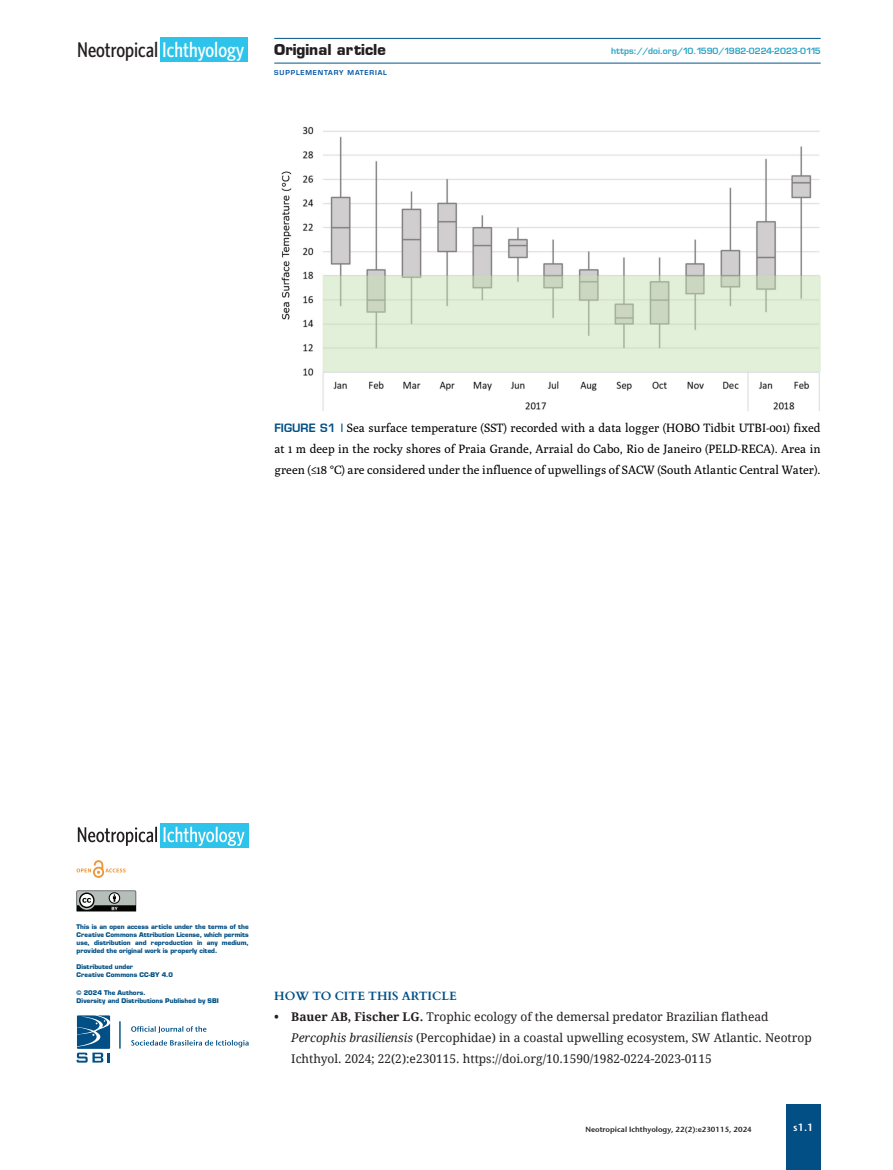
<style>
.page{position:relative;width:893px;height:1170px;background:#fff}
.page>*{position:absolute;margin:0;border:0;box-sizing:border-box;transform-origin:0 0}
.t1{font:500 21.3px "Whitney Condensed";color:#231f20}
.t2{font:700 15.75px "Eugenio";color:#231f20}
.Leg_Tabela{font:12px/21px "Poly";color:#000;text-align:justify}
.t3{font:12px/21px "Droid Serif";color:#231f20}
.t4{font:700 12px "Cardo";color:#014f84}
.t5{font:10.5px "Stone Sans Sem ITCTT Semi";color:#fff}
.t6{font:9px "Eugenio Medium Normal";color:#26a3c4}
.t7{font:7.5px "Stone Sans Sem ITCTT Semi";color:#231f20}
.t8{font:7.05px "Eugenio Medium Normal";letter-spacing:.12em;color:#0155a7}
.t9{font:700 6.75px/8.1px "Eugenio";color:#014f84}
.s1{color:#fff}
.s2{font-family:"Eugenio Medium Normal";color:#015085}
.s3{font-weight:700}
.s4{font-style:italic}
</style>
<div class="page">
<div style="left:786px;top:1104px;width:35px;height:65px;background:#014f84"></div>
<hr style="left:274px;top:63px;width:547px;height:1px;background:#01558c">
<hr style="left:274px;top:38px;width:547px;height:1px;background:#01558c">
<div style="left:160px;top:37px;width:88px;height:25px;background:#2dc3ea"></div>
<svg style="left:131px;top:1040px;width:118px;height:7px"></svg>
<svg style="left:131px;top:1026px;width:75px;height:7px"></svg>
<hr style="left:119px;top:1021px;width:2px;height:27px;background:#014f84">
<svg style="left:76px;top:1015px;width:34px;height:47px"></svg>
<div style="left:160px;top:822px;width:89px;height:25px;background:#2dc3ea"></div>
<svg style="left:164px;top:826px;width:81px;height:19px"></svg>
<svg style="left:78px;top:826px;width:79px;height:20px"></svg>
<svg style="left:77px;top:860px;width:49px;height:17px"></svg>
<svg style="left:77px;top:890px;width:59px;height:21px"></svg>
<img style="left:281px;top:126px;width:540px;height:285px">
<h1 class="t1" style="left:77px;top:37px;width:169px">Neotropical <span class="s1">Ichthyology</span></h1>
<h2 class="t2" style="left:274px;top:40px;width:113px">Original article</h2>
<p class="t8" style="left:274px;top:68px;width:114px">SUPPLEMENTARY MATERIAL</p>
<h3 class="t6" style="left:611px;top:45px;width:211px">https://doi.org/10.1590/1982-0224-2023-0115</h3>
<p class="Leg_Tabela" style="left:274px;top:417px;width:548px"><span class="s2">FIGURE S1 |</span> Sea surface temperature (SST) recorded with a data logger (HOBO Tidbit UTBI-001) fixed at 1 m deep in the rocky shores of Praia Grande, Arraial do Cabo, Rio de Janeiro (PELD-RECA). Area in green (≤18 °C) are considered under the influence of upwellings of SACW (South Atlantic Central Water).</p>
<p class="t9" style="left:77px;top:922px;width:174px;text-align:justify">This is an open access article under the terms of the Creative Commons Attribution License, which permits use, distribution and reproduction in any medium, provided the original work is properly cited.</p>
<p class="t9" style="left:77px;top:963px;width:98px">Distributed under<br>Creative Commons CC-BY 4.0</p>
<p class="t9" style="left:77px;top:988px;width:144px">© 2024 The Authors.<br>Diversity and Distributions Published by SBI</p>
<h3 class="t4" style="left:274px;top:985px;width:184px">HOW TO CITE THIS ARTICLE</h3>
<p class="t3" style="left:291px;top:1005px;width:522px;text-indent:-17px"><span class="s3">• Bauer AB, Fischer LG.</span> Trophic ecology of the demersal predator Brazilian flathead<br><span class="s4">Percophis brasiliensis</span> (Percophidae) in a coastal upwelling ecosystem, SW Atlantic. Neotrop<br>Ichthyol. 2024; 22(2):e230115. https://doi.org/10.1590/1982-0224-2023-0115</p>
<p class="t7" style="left:585px;top:1122px;width:168px">Neotropical Ichthyology, 22(2):e230115, 2024</p>
<h3 class="t5" style="left:793px;top:1118px;width:22px">s1.1</h3>
</div>
